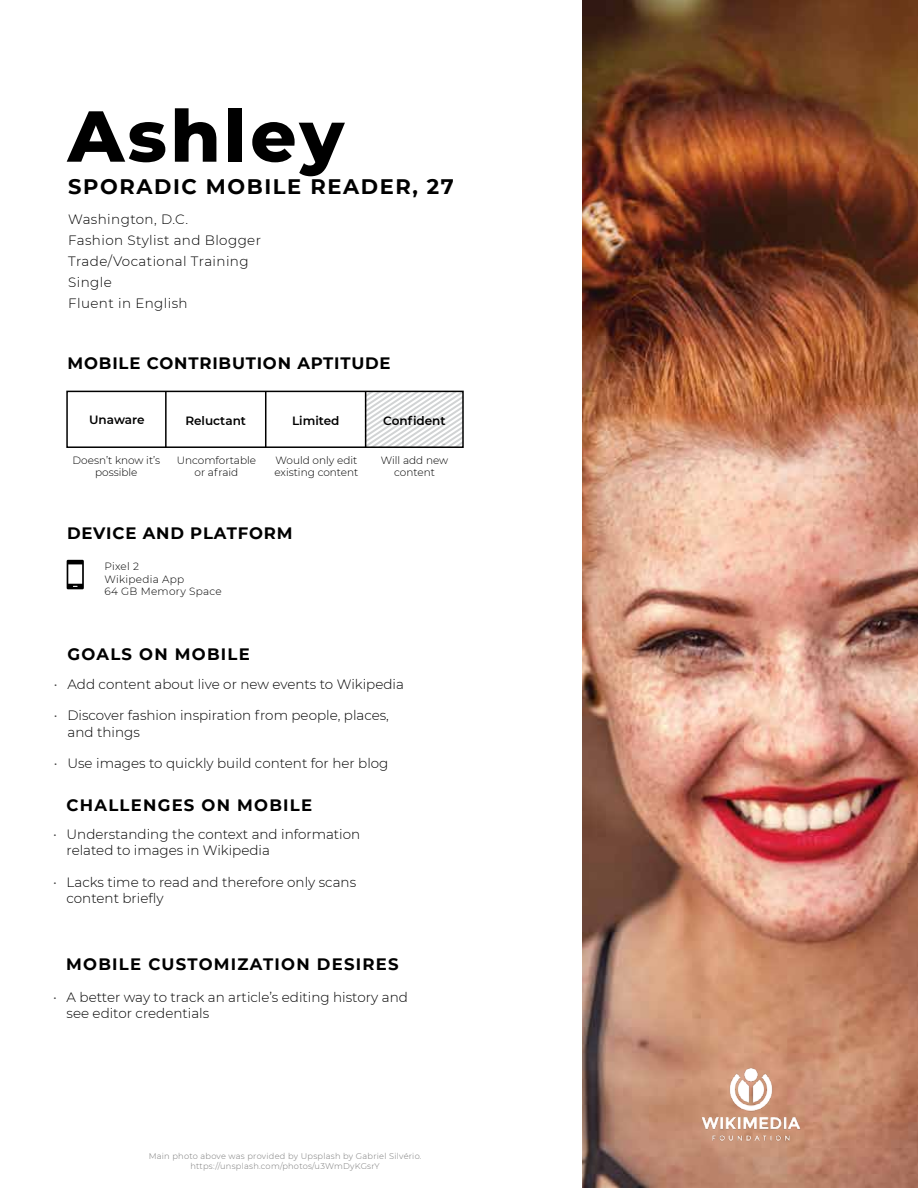
<style>
.page{position:relative;width:918px;height:1188px;background:#fff}
.page>*{position:absolute;margin:0;border:0;box-sizing:border-box;transform-origin:0 0}
.t1{font:800 72px "Montserrat";letter-spacing:.05em;color:#000}
.t2{font:700 21px "Montserrat";letter-spacing:.075em;color:#000}
.t3{font:700 16.5px "Montserrat";letter-spacing:.07em;color:#000}
.t4{font:700 16.5px "Montserrat";letter-spacing:.05em;color:#000}
.t5{font:300 13.5px/16.5px "Montserrat";color:#000}
.t6{font:300 13.5px/21px "Montserrat";letter-spacing:.03em;color:#000}
.t7{font:600 12px "Montserrat";color:#000}
.t8{font:300 10.5px/12px "Montserrat";color:#000;text-align:center}
.t9{font:300 10.5px/12.6px "Montserrat";letter-spacing:.025em;color:#000}
.t10{font:300 8.25px/9.9px "Montserrat";letter-spacing:.03em;color:#787878;text-align:center}
.s1{color:#454545}
</style>
<div class="page">
<img style="left:582px;top:0;width:336px;height:1188px">
<img style="left:697px;top:1065px;width:107px;height:77px">
<svg style="left:67px;top:560px;width:17px;height:29px"></svg>
<svg style="left:366px;top:394px;width:95px;height:51px"></svg>
<hr style="left:165px;top:392px;width:2px;height:56px;background:#000">
<hr style="left:265px;top:391px;width:1px;height:56px;background:#000">
<hr style="left:365px;top:392px;width:1px;height:56px;background:#000">
<div style="left:66px;top:391px;width:398px;height:57px;border:2px solid #000"></div>
<h1 class="t1" style="left:68px;top:92px;width:278px">Ashley</h1>
<h2 class="t2" style="left:68px;top:174px;width:387px">SPORADIC MOBILE READER, 27</h2>
<p class="t6" style="left:68px;top:208px;width:194px">Washington, D.C.<br>Fashion Stylist and Blogger<br>Trade/Vocational Training<br>Single<br>Fluent in English</p>
<p class="t4" style="left:68px;top:353px;width:325px">MOBILE CONTRIBUTION APTITUDE</p>
<p class="t7" style="left:89px;top:413px;width:57px">Unaware</p>
<p class="t8" style="left:73px;top:454px;width:89px">Doesn’t know it’s possible</p>
<p class="t7" style="left:292px;top:413px;width:49px">Limited</p>
<p class="t7" style="left:383px;top:413px;width:64px">Confident</p>
<p class="t7" style="left:185px;top:413px;width:62px">Reluctant</p>
<p class="t8" style="left:177px;top:454px;width:81px">Uncomfortable or afraid</p>
<p class="t8" style="left:275px;top:454px;width:85px;text-align:left">Would only edit existing content</p>
<p class="t8" style="left:381px;top:454px;width:69px">Will add new content</p>
<p class="t4" style="left:67px;top:523px;width:227px">DEVICE AND PLATFORM</p>
<p class="t9" style="left:105px;top:560px;width:119px">Pixel 2<br>Wikipedia App<br>64 GB Memory Space</p>
<p class="t3" style="left:68px;top:644px;width:184px">GOALS ON MOBILE</p>
<p class="t5" style="left:54px;top:676px;width:351px"><span class="s1">•</span> Add content about live or new events to Wikipedia</p>
<p class="t5" style="left:67px;top:707px;width:323px;text-indent:-14px"><span class="s1">•</span> Discover fashion inspiration from people, places, and things</p>
<p class="t5" style="left:54px;top:755px;width:336px"><span class="s1">•</span> Use images to quickly build content for her blog</p>
<p class="t3" style="left:67px;top:795px;width:247px">CHALLENGES ON MOBILE</p>
<p class="t5" style="left:67px;top:826px;width:295px;text-indent:-14px"><span class="s1">•</span> Understanding the context and information related to images in Wikipedia</p>
<p class="t5" style="left:67px;top:873px;width:291px;text-indent:-14px"><span class="s1">•</span> Lacks time to read and therefore only scans content briefly</p>
<p class="t3" style="left:66px;top:954px;width:334px">MOBILE CUSTOMIZATION DESIRES</p>
<p class="t5" style="left:67px;top:989px;width:343px;text-indent:-14px"><span class="s1">•</span> A better way to track an article’s editing history and see editor credentials</p>
<p class="t10" style="left:149px;top:1151px;width:274px">Main photo above was provided by Upsplash by Gabriel Silvério. https://unsplash.com/photos/u3WmDyKGsrY</p>
</div>
